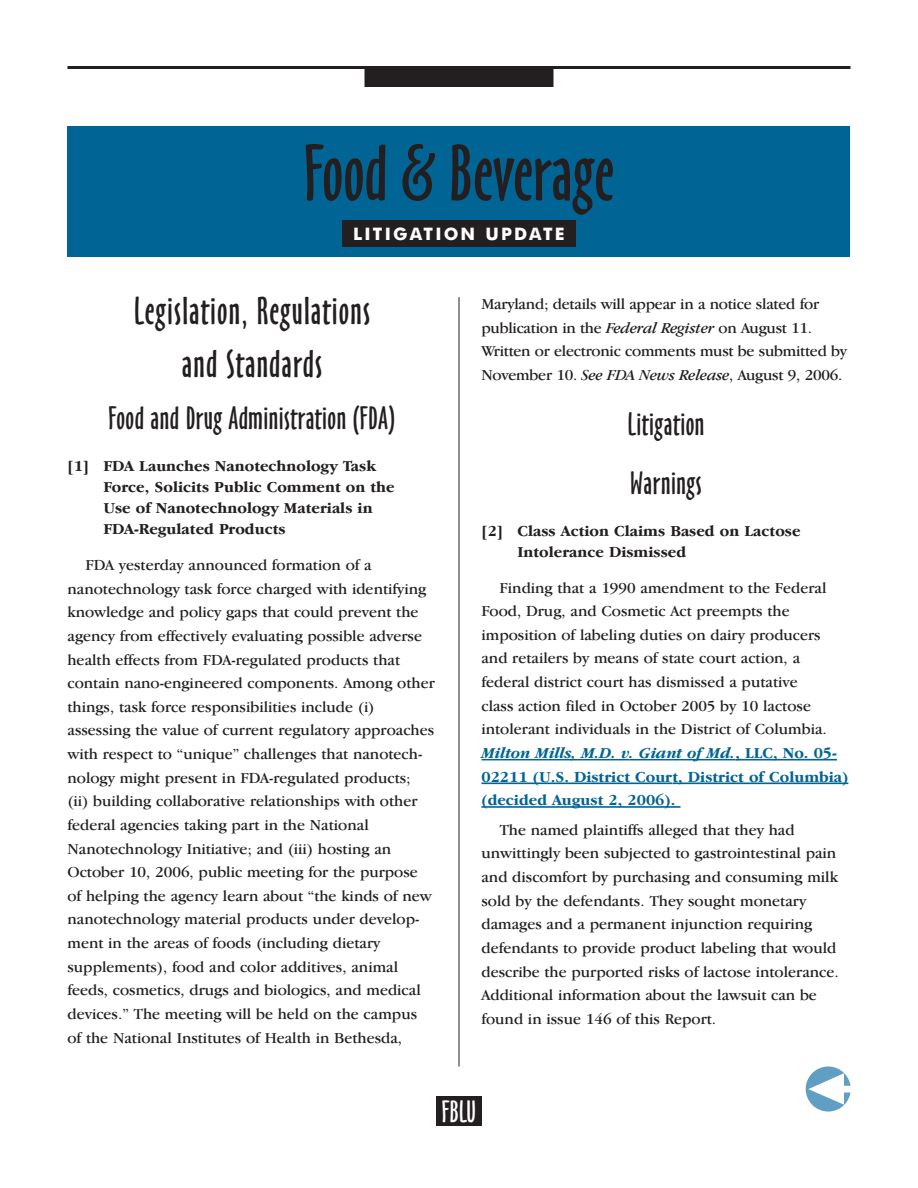
<style>
.page{position:relative;width:918px;height:1188px;background:#fff}
.page>*{position:absolute;margin:0;border:0;box-sizing:border-box;transform-origin:0 0}
.t1{font:73.5px "Oz Handicraft BT";color:#231f20}
.t2{font:36px/52.5px "Oz Handicraft BT";letter-spacing:.03em;color:#231f20;text-align:center}
.t3{font:30px/58.5px "Oz Handicraft BT";letter-spacing:.015em;color:#231f20}
.t4{font:28.5px "Oz Handicraft BT";color:#fff}
.t5{font:700 17.25px "Futura BT";letter-spacing:.125em;color:#fff}
.t6{font:15.75px/23.7px "Garamond IT Cby BT";color:#231f20}
.t7{font:700 15.75px/21px "Garamond IT Cby BT";color:#231f20}
.s1{font-style:italic}
.s2{font-weight:700;font-style:italic;color:#006494}
.s3{font-weight:700;color:#006494}
</style>
<div class="page">
<hr style="left:68px;top:66px;width:782px;height:3px;background:#231f20">
<div style="left:364px;top:69px;width:190px;height:18px;background:#231f20"></div>
<hr style="left:459px;top:297px;width:1px;height:770px;background:#231f20">
<div style="left:436px;top:1096px;width:46px;height:30px;background:#231f20"></div>
<svg style="left:806px;top:1066px;width:44px;height:46px"></svg>
<div style="left:68px;top:126px;width:782px;height:131px;background:#006494"></div>
<div style="left:342px;top:220px;width:234px;height:27px;background:#231f20"></div>
<hr style="left:481px;top:759px;width:149px;height:1px;background:#006494">
<hr style="left:630px;top:759px;width:105px;height:1px;background:#006494">
<hr style="left:735px;top:759px;width:102px;height:2px;background:#006494">
<hr style="left:481px;top:783px;width:191px;height:1px;background:#006494">
<hr style="left:672px;top:783px;width:176px;height:1px;background:#006494">
<hr style="left:481px;top:806px;width:81px;height:2px;background:#006494">
<hr style="left:562px;top:806px;width:119px;height:2px;background:#006494">
<h1 class="t1" style="left:304px;top:132px;width:312px">Food &amp; Beverage</h1>
<p class="t5" style="left:353px;top:224px;width:213px">LITIGATION UPDATE</p>
<h2 class="t2" style="left:134px;top:286px;width:238px">Legislation, Regulations and Standards</h2>
<h3 class="t3" style="left:109px;top:390px;width:288px">Food and Drug Administration (FDA)</h3>
<p class="t7" style="left:103px;top:456px;width:293px;text-indent:-36px">[1] FDA Launches Nanotechnology Task Force, Solicits Public Comment on the Use of Nanotechnology Materials in FDA-Regulated Products</p>
<p class="t6" style="left:67px;top:553px;width:369px;text-indent:18px">FDA yesterday announced formation of a nanotechnology task force charged with identifying knowledge and policy gaps that could prevent the agency from effectively evaluating possible adverse health effects from FDA-regulated products that contain nano-engineered components. Among other things, task force responsibilities include (i) assessing the value of current regulatory approaches with respect to “unique” challenges that nanotech&shy;nology might present in FDA-regulated products; (ii) building collaborative relationships with other federal agencies taking part in the National Nanotechnology Initiative; and (iii) hosting an October 10, 2006, public meeting for the purpose of helping the agency learn about “the kinds of new nanotechnology material products under develop&shy;ment in the areas of foods (including dietary supplements), food and color additives, animal feeds, cosmetics, drugs and biologics, and medical devices.” The meeting will be held on the campus of the National Institutes of Health in Bethesda,</p>
<p class="t6" style="left:481px;top:292px;width:367px">Maryland; details will appear in a notice slated for publication in the <span class="s1">Federal Register</span> on August 11.<br>Written or electronic comments must be submitted by November 10. <span class="s1">See FDA News Release</span>, August 9, 2006.</p>
<h3 class="t3" style="left:628px;top:396px;width:78px">Litigation<br>Warnings</h3>
<p class="t7" style="left:517px;top:520px;width:285px;text-indent:-36px">[2] Class Action Claims Based on Lactose<br>Intolerance Dismissed</p>
<p class="t6" style="left:481px;top:575px;width:368px;text-indent:18px">Finding that a 1990 amendment to the Federal Food, Drug, and Cosmetic Act preempts the imposition of labeling duties on dairy producers and retailers by means of state court action, a federal district court has dismissed a putative<br>class action filed in October 2005 by 10 lactose intolerant individuals in the District of Columbia.<br><span class="s2">Milton Mills, M.D. v. Giant of Md.</span><span class="s3">, LLC, No. 05- 02211 (U.S. District Court, District of Columbia) (decided August 2, 2006).</span></p>
<p class="t6" style="left:481px;top:818px;width:359px;text-indent:18px">The named plaintiffs alleged that they had unwittingly been subjected to gastrointestinal pain and discomfort by purchasing and consuming milk sold by the defendants. They sought monetary damages and a permanent injunction requiring defendants to provide product labeling that would describe the purported risks of lactose intolerance.<br>Additional information about the lawsuit can be found in issue 146 of this Report.</p>
<h3 class="t4" style="left:442px;top:1095px;width:36px">FBLU</h3>
</div>
